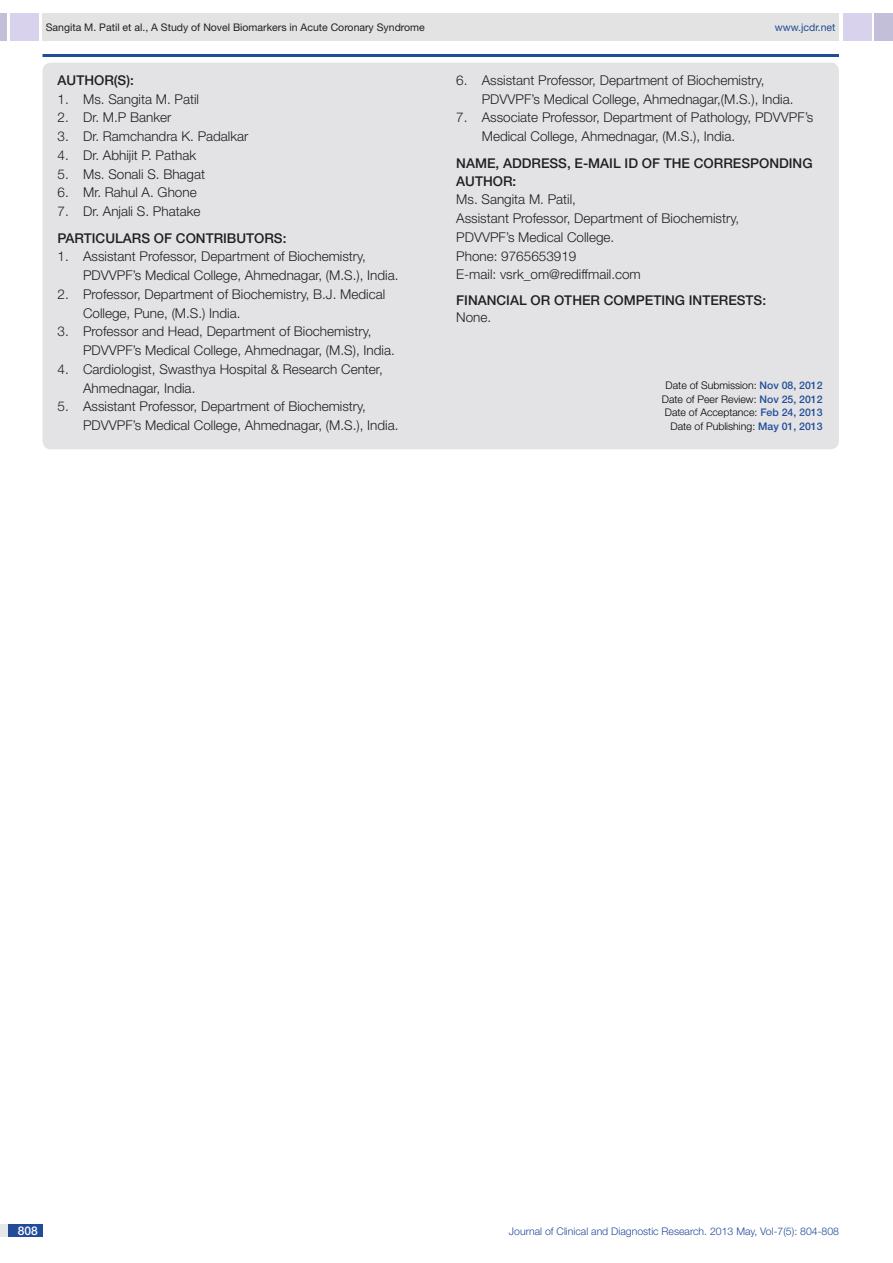
<style>
.page{position:relative;width:893px;height:1263px;background:#fff}
.page>*{position:absolute;margin:0;border:0;box-sizing:border-box;transform-origin:0 0}
.con_particulars{font:300 13.5px/18.8px "Helvetica Neue";color:#231f20}
.Body_text{font:500 13.5px "Helvetica Neue";color:#231f20}
.con_particulars-2{font:500 13.5px "Helvetica Neue";color:#231f20}
.Body_text-2{font:300 13.5px "Helvetica Neue";color:#231f20}
.t1{font:500 12px "Helvetica Neue";color:#fff}
.t2{font:300 10.5px/13.5px "Helvetica Neue";color:#000;text-align:center}
.t3{font:10.5px "Helvetica Neue";color:#231f20}
.t4{font:300 10.5px "Helvetica Neue";color:#214c99}
.t5{font:10.5px "Helvetica Neue";color:#214c99}
.s1{font-weight:500;color:#214c99}
</style>
<div class="page">
<div style="left:0;top:13px;width:7px;height:28px;background:#c3bfd8"></div>
<div style="left:10px;top:13px;width:29px;height:28px;background:#d9d2ec"></div>
<div style="left:43px;top:13px;width:796px;height:28px;background:#e3e3e3"></div>
<div style="left:875px;top:13px;width:18px;height:28px;background:#c3bfd8"></div>
<div style="left:843px;top:13px;width:29px;height:28px;background:#d9d2ec"></div>
<div style="left:0;top:1224px;width:43px;height:13px;background:#e6e7e9"></div>
<div style="left:8px;top:1224px;width:35px;height:13px;background:#214c99"></div>
<hr style="left:43px;top:54px;width:796px;height:3px;background:#214c99">
<div style="left:43px;top:63px;width:796px;height:386px;background:#e3e3e5;border-radius:9px"></div>
<p class="t3" style="left:46px;top:21px;width:381px">Sangita M. Patil et al., A Study of Novel Biomarkers in Acute Coronary Syndrome</p>
<p class="t5" style="left:775px;top:21px;width:62px">www.jcdr.net</p>
<p class="Body_text" style="left:58px;top:72px;width:11px">AUTHOR</p>
<p class="Body_text" style="left:114px;top:72px;width:22px">(S):</p>
<p class="con_particulars" style="left:58px;top:89px;width:143px">1. Ms. Sangita M. Patil</p>
<p class="con_particulars" style="left:58px;top:108px;width:115px">2. Dr. M.P Banker</p>
<p class="con_particulars" style="left:58px;top:127px;width:192px">3. Dr. Ramchandra K. Padalkar</p>
<p class="con_particulars" style="left:58px;top:145px;width:140px">4. Dr. Abhijit P. Pathak</p>
<p class="con_particulars" style="left:58px;top:164px;width:149px">5. Ms. Sonali S. Bhagat</p>
<p class="con_particulars" style="left:58px;top:183px;width:141px">6. Mr. Rahul A. Ghone</p>
<p class="con_particulars" style="left:58px;top:202px;width:144px">7. Dr. Anjali S. Phatake</p>
<p class="Body_text" style="left:58px;top:230px;width:18px">PARTICULAR</p>
<p class="Body_text" style="left:141px;top:230px;width:44px">S OF CONTRI</p>
<p class="Body_text" style="left:227px;top:230px;width:20px">BUTOR</p>
<p class="Body_text" style="left:274px;top:230px;width:14px">S:</p>
<p class="con_particulars" style="left:83px;top:247px;width:317px;text-indent:-26px">1. Assistant Professor, Department of Biochemistry,<br>PDVVPF’s Medical College, Ahmednagar, (M.S.), India.</p>
<p class="con_particulars" style="left:83px;top:284px;width:304px;text-indent:-26px">2. Professor, Department of Biochemistry, B.J. Medical<br>College, Pune, (M.S.) India.</p>
<p class="con_particulars" style="left:83px;top:322px;width:313px;text-indent:-26px">3. Professor and Head, Department of Biochemistry,<br>PDVVPF’s Medical College, Ahmednagar, (M.S), India.</p>
<p class="con_particulars" style="left:83px;top:359px;width:301px;text-indent:-26px">4. Cardiologist, Swasthya Hospital &amp; Research Center,<br>Ahmednagar, India.</p>
<p class="con_particulars" style="left:83px;top:397px;width:317px;text-indent:-26px">5. Assistant Professor, Department of Biochemistry,<br>PDVVPF’s Medical College, Ahmednagar, (M.S.), India.</p>
<p class="con_particulars" style="left:482px;top:70px;width:313px;text-indent:-26px">6. Assistant Professor, Department of Biochemistry,<br>PDVVPF’s Medical College, Ahmednagar,(M.S.), India.</p>
<p class="con_particulars" style="left:482px;top:108px;width:333px;text-indent:-26px">7. Associate Professor, Department of Pathology, PDVVPF’s<br>Medical College, Ahmednagar, (M.S.), India.</p>
<p class="con_particulars-2" style="left:456px;top:155px;width:57px">NAME, ADDRE</p>
<p class="con_particulars-2" style="left:550px;top:155px;width:59px">SS, E-MAIL</p>
<p class="con_particulars-2" style="left:625px;top:155px;width:49px">ID OF THE</p>
<p class="con_particulars-2" style="left:694px;top:155px;width:11px">CORRE</p>
<p class="con_particulars-2" style="left:741px;top:155px;width:28px">SPONDING</p>
<p class="con_particulars-2" style="left:456px;top:173px;width:11px">AUTHOR</p>
<p class="con_particulars-2" style="left:513px;top:173px;width:5px">:</p>
<p class="con_particulars" style="left:456px;top:190px;width:121px">Ms. Sangita M. Patil,</p>
<p class="con_particulars" style="left:456px;top:209px;width:284px">Assistant Professor, Department of Biochemistry,<br>PDVVPF’s Medical College.</p>
<p class="con_particulars" style="left:456px;top:246px;width:122px">Phone: 9765653919</p>
<p class="con_particulars" style="left:456px;top:265px;width:186px">E-mail: vsrk_om@rediffmail.com</p>
<p class="Body_text" style="left:456px;top:292px;width:108px">Financial OR OTHER</p>
<p class="Body_text" style="left:604px;top:292px;width:50px">COMPETING</p>
<p class="Body_text" style="left:689px;top:292px;width:9px">INTERE</p>
<p class="Body_text" style="left:737px;top:292px;width:31px">STS:</p>
<p class="Body_text-2" style="left:456px;top:309px;width:37px">None.</p>
<p class="t2" style="left:662px;top:379px;width:162px">Date of Submission: <span class="s1">Nov 08, 2012<br></span>Date of Peer Review: <span class="s1">Nov 25, 2012<br></span>Date of Acceptance: <span class="s1">Feb 24, 2013</span></p>
<p class="t2" style="left:670px;top:419px;width:154px">Date of Publishing: <span class="s1">May 01, 2013</span></p>
<p class="t1" style="left:18px;top:1223px;width:22px">808</p>
<p class="t4" style="left:509px;top:1225px;width:332px">Journal of Clinical and Diagnostic Research. 2013 May, Vol-7(5): 804-808</p>
</div>
